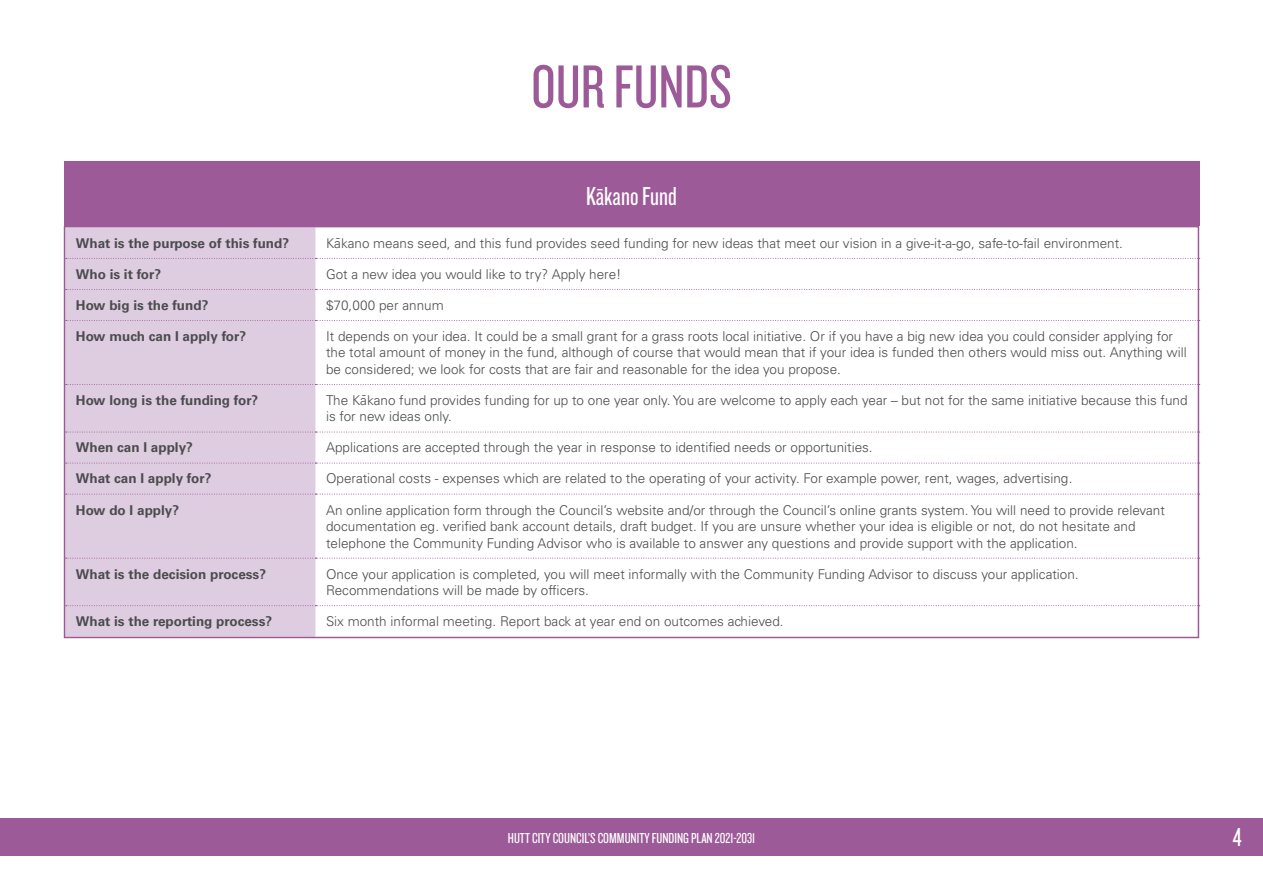
<style>
.page{position:relative;width:1263px;height:893px;background:#fff}
.page>*{position:absolute;margin:0;border:0;box-sizing:border-box;transform-origin:0 0}
.t1{font:63px "Knockout 28 Junior Feathrwt";color:#9c5a98}
.t2{font:27px "Knockout 28 Junior Feathrwt";color:#fff}
.t3{font:15px "Knockout 28 Junior Feathrwt";color:#fff}
.t4{font:300 13.5px/16.5px "Univers LT Std";color:#4b4c4d}
.t5{font:700 13.5px "Univers LT Std";color:#4b4c4d}
</style>
<div class="page">
<div style="left:64px;top:162px;width:1135px;height:64px;background:#9c5a98"></div>
<div style="left:67px;top:229px;width:248px;height:406px;background:#decde0"></div>
<svg style="left:67px;top:289px;width:1133px;height:1px"></svg>
<svg style="left:67px;top:384px;width:1133px;height:1px"></svg>
<svg style="left:67px;top:432px;width:1133px;height:1px"></svg>
<svg style="left:67px;top:463px;width:1133px;height:1px"></svg>
<svg style="left:67px;top:494px;width:1133px;height:1px"></svg>
<svg style="left:67px;top:558px;width:1133px;height:1px"></svg>
<svg style="left:67px;top:605px;width:1133px;height:1px"></svg>
<svg style="left:67px;top:258px;width:1133px;height:1px"></svg>
<svg style="left:67px;top:320px;width:1133px;height:1px"></svg>
<div style="left:0;top:818px;width:1263px;height:37px;background:#9c5a98"></div>
<p class="t1" style="left:531px;top:48px;width:202px">OUR FUNDS</p>
<p class="t2" style="left:586px;top:179px;width:92px">Kākano Fund</p>
<p class="t5" style="left:76px;top:235px;width:215px">What is the purpose of this fund?</p>
<p class="t4" style="left:326px;top:235px;width:798px">Ka-kano means seed, and this fund provides seed funding for new ideas that meet our vision in a give-it-a-go, safe-to-fail environment.</p>
<p class="t5" style="left:76px;top:266px;width:87px">Who is it for?</p>
<p class="t4" style="left:326px;top:266px;width:297px">Got a new idea you would like to try? Apply here!</p>
<p class="t5" style="left:76px;top:297px;width:134px">How big is the fund?</p>
<p class="t4" style="left:326px;top:297px;width:119px">$70,000 per annum</p>
<p class="t5" style="left:76px;top:328px;width:172px">How much can I apply for?</p>
<p class="t4" style="left:326px;top:328px;width:862px">It depends on your idea. It could be a small grant for a grass roots local initiative. Or if you have a big new idea you could consider applying for the total amount of money in the fund, although of course that would mean that if your idea is funded then others would miss out. Anything will be considered; we look for costs that are fair and reasonable for the idea you propose.</p>
<p class="t5" style="left:76px;top:392px;width:184px">How long is the funding for?</p>
<p class="t4" style="left:326px;top:392px;width:863px">The Ka-kano fund provides funding for up to one year only. You are welcome to apply each year – but not for the same initiative because this fund is for new ideas only.</p>
<p class="t5" style="left:76px;top:440px;width:119px">When can I apply?</p>
<p class="t4" style="left:326px;top:439px;width:548px">Applications are accepted through the year in response to identified needs or opportunities.</p>
<p class="t5" style="left:76px;top:471px;width:137px">What can I apply for?</p>
<p class="t4" style="left:326px;top:470px;width:748px">Operational costs - expenses which are related to the operating of your activity. For example power, rent, wages, advertising.</p>
<p class="t5" style="left:76px;top:502px;width:105px">How do I apply?</p>
<p class="t4" style="left:326px;top:501px;width:840px">An online application form through the Council’s website and/or through the Council’s online grants system. You will need to provide relevant documentation eg. verified bank account details, draft budget. If you are unsure whether your idea is eligible or not, do not hesitate and telephone the Community Funding Advisor who is available to answer any questions and provide support with the application.</p>
<p class="t5" style="left:76px;top:566px;width:192px">What is the decision process?</p>
<p class="t4" style="left:326px;top:565px;width:754px">Once your application is completed, you will meet informally with the Community Funding Advisor to discuss your application.<br>Recommendations will be made by officers.</p>
<p class="t5" style="left:76px;top:613px;width:198px">What is the reporting process?</p>
<p class="t4" style="left:326px;top:613px;width:459px">Six month informal meeting. Report back at year end on outcomes achieved.</p>
<p class="t3" style="left:508px;top:828px;width:249px">HUTT CITY COUNCIL’S COMMUNITY FUNDING PLAN 2021-2031</p>
<p class="t2" style="left:1233px;top:820px;width:10px">4</p>
</div>
